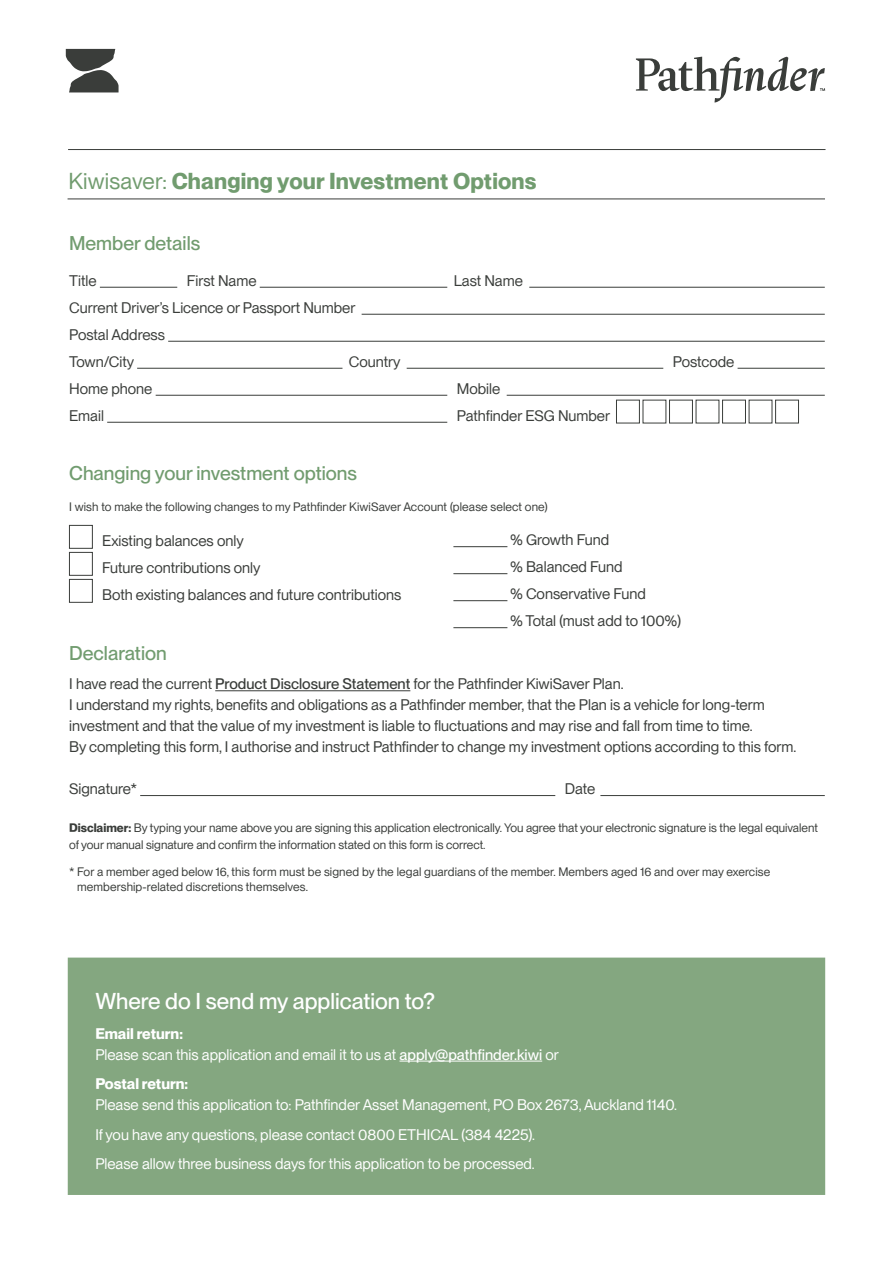
<style>
.page{position:relative;width:893px;height:1263px;background:#fff}
.page>*{position:absolute;margin:0;border:0;box-sizing:border-box;transform-origin:0 0}
.t1{font:700 22.5px "PP Neue Montreal";letter-spacing:.01em;color:#719c6f}
.t2{font:500 22.5px "PP Neue Montreal";color:#fff}
.t3{font:500 19.5px "PP Neue Montreal";color:#719c6f}
.t4{font:15px/27px "PP Neue Montreal";color:#3a3d3a}
.t5{font:15px/29.5px "PP Neue Montreal";color:#fff}
.t6{font:700 15px "PP Neue Montreal";color:#fff}
.t7{font:12px/16.5px "PP Neue Montreal";color:#3a3d3a}
.s1{font-weight:400}
.s2{font-weight:500}
.s3{font-weight:700}
</style>
<div class="page">
<svg style="left:66px;top:49px;width:53px;height:43px"></svg>
<svg style="left:636px;top:57px;width:189px;height:45px"></svg>
<hr style="left:68px;top:149px;width:757px;height:1px;background:#3a3d3a">
<hr style="left:68px;top:199px;width:757px;height:1px;background:#3a3d3a">
<hr style="left:100px;top:287px;width:77px;height:1px;background:#3a3d3a">
<hr style="left:260px;top:287px;width:187px;height:1px;background:#3a3d3a">
<hr style="left:529px;top:287px;width:296px;height:1px;background:#3a3d3a">
<hr style="left:362px;top:314px;width:463px;height:1px;background:#3a3d3a">
<hr style="left:168px;top:341px;width:657px;height:1px;background:#3a3d3a">
<hr style="left:137px;top:368px;width:205px;height:1px;background:#3a3d3a">
<hr style="left:407px;top:368px;width:256px;height:1px;background:#3a3d3a">
<hr style="left:738px;top:368px;width:87px;height:1px;background:#3a3d3a">
<hr style="left:156px;top:395px;width:291px;height:1px;background:#3a3d3a">
<hr style="left:507px;top:395px;width:318px;height:1px;background:#3a3d3a">
<hr style="left:107px;top:422px;width:340px;height:1px;background:#3a3d3a">
<hr style="left:215px;top:690px;width:195px;height:1px;background:#3a3d3a">
<hr style="left:140px;top:795px;width:415px;height:1px;background:#3a3d3a">
<hr style="left:600px;top:795px;width:225px;height:1px;background:#3a3d3a">
<div style="left:616px;top:400px;width:24px;height:23px;border:1px solid #3a3d3a"></div>
<div style="left:669px;top:400px;width:24px;height:23px;border:1px solid #3a3d3a"></div>
<div style="left:722px;top:400px;width:24px;height:23px;border:1px solid #3a3d3a"></div>
<div style="left:775px;top:400px;width:24px;height:23px;border:1px solid #3a3d3a"></div>
<div style="left:69px;top:525px;width:24px;height:23px;border:1px solid #3a3d3a"></div>
<div style="left:69px;top:552px;width:24px;height:23px;border:1px solid #3a3d3a"></div>
<div style="left:69px;top:579px;width:24px;height:23px;border:1px solid #3a3d3a"></div>
<hr style="left:453px;top:546px;width:54px;height:1px;background:#3a3d3a">
<hr style="left:453px;top:573px;width:54px;height:1px;background:#3a3d3a">
<hr style="left:453px;top:600px;width:54px;height:1px;background:#3a3d3a">
<hr style="left:453px;top:627px;width:54px;height:1px;background:#3a3d3a">
<div style="left:68px;top:957px;width:757px;height:238px;background:#84a780"></div>
<hr style="left:399px;top:1061px;width:143px;height:1px;background:#fff">
<h1 class="t1" style="left:69px;top:167px;width:470px"><span class="s1">Kiwisaver:</span> Changing your Investment Options</h1>
<h2 class="t3" style="left:69px;top:232px;width:132px">Member details</h2>
<p class="t4" style="left:69px;top:267px;width:29px">Title</p>
<p class="t4" style="left:187px;top:267px;width:71px">First Name</p>
<p class="t4" style="left:454px;top:267px;width:71px">Last Name</p>
<p class="t4" style="left:69px;top:294px;width:288px">Current Driver’s Licence or Passport Number<br>Postal Address<br>Town/City</p>
<p class="t4" style="left:349px;top:348px;width:53px">Country</p>
<p class="t4" style="left:673px;top:348px;width:63px">Postcode</p>
<p class="t4" style="left:69px;top:375px;width:85px">Home phone</p>
<p class="t4" style="left:457px;top:375px;width:45px">Mobile</p>
<p class="t4" style="left:69px;top:402px;width:36px">Email</p>
<p class="t4" style="left:457px;top:402px;width:155px">Pathfinder ESG Number</p>
<h2 class="t3" style="left:69px;top:462px;width:289px">Changing your investment options</h2>
<p class="t7" style="left:69px;top:498px;width:480px">I wish to make the following changes to my Pathfinder KiwiSaver Account (please select one)</p>
<p class="t4" style="left:102px;top:527px;width:301px">Existing balances only<br>Future contributions only<br>Both existing balances and future contributions</p>
<p class="t4" style="left:511px;top:527px;width:172px">% Growth Fund<br>% Balanced Fund<br>% Conservative Fund<br>% Total (must add to 100%)</p>
<h2 class="t3" style="left:69px;top:641px;width:99px">Declaration</h2>
<p class="t4" style="left:69px;top:673px;width:729px;line-height:21px">I have read the current <span class="s2">Product Disclosure Statement</span> for the Pathfinder KiwiSaver Plan.<br>I understand my rights, benefits and obligations as a Pathfinder member, that the Plan is a vehicle for long-term investment and that the value of my investment is liable to fluctuations and may rise and fall from time to time.<br>By completing this form, I authorise and instruct Pathfinder to change my investment options according to this form.</p>
<p class="t4" style="left:69px;top:775px;width:70px">Signature*</p>
<p class="t4" style="left:565px;top:775px;width:32px">Date</p>
<p class="t7" style="left:69px;top:819px;width:750px"><span class="s3">Disclaimer:</span> By typing your name above you are signing this application electronically. You agree that your electronic signature is the legal equivalent of your manual signature and confirm the information stated on this form is correct.</p>
<p class="t7" style="left:77px;top:864px;width:695px;line-height:15px;text-indent:-8px">* For a member aged below 16, this form must be signed by the legal guardians of the member. Members aged 16 and over may exercise membership-related discretions themselves.</p>
<h1 class="t2" style="left:95px;top:988px;width:341px">Where do I send my application to?</h1>
<p class="t5" style="left:95px;top:1023px;width:465px;line-height:21px"><span class="s3">Email return:<br></span>Please scan this application and email it to us at <span class="s2">apply@pathfinder.kiwi</span> or</p>
<p class="t6" style="left:95px;top:1075px;width:94px">Postal return:</p>
<p class="t5" style="left:95px;top:1090px;width:583px">Please send this application to: Pathfinder Asset Management, PO Box 2673, Auckland 1140.<br>If you have any questions, please contact 0800 ETHICAL (384 4225).<br>Please allow three business days for this application to be processed.</p>
</div>
